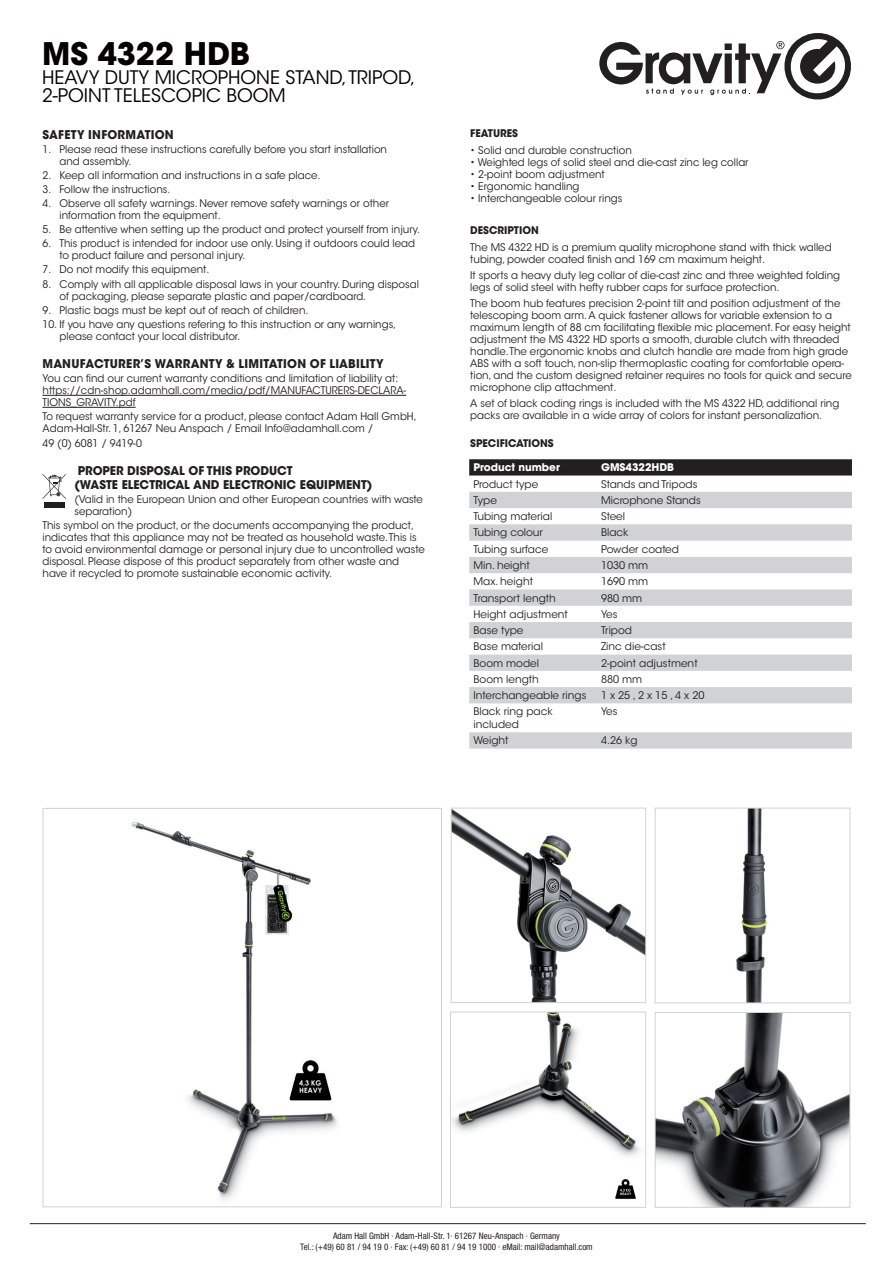
<style>
.page{position:relative;width:893px;height:1263px;background:#fff}
.page>*{position:absolute;margin:0;border:0;box-sizing:border-box;transform-origin:0 0}
.t1{font:700 30.9px "ITC Avant Garde Std";color:#030102}
.t2{font:18.6px/18.6px "ITC Avant Garde Std";color:#030102}
.t3{font:700 12px/14.1px "ITC Avant Garde Std";color:#231f20}
.t4{font:700 12px "ITC Avant Garde Std";letter-spacing:.02em;color:#231f20}
.t5{font:10.5px/12px "ITC Avant Garde Std";color:#231f20}
.t6{font:700 10.5px "ITC Avant Garde Std";color:#231f20}
.t7{font:700 10.5px "ITC Avant Garde Std";color:#fff}
.t8{font:condensed 9px/10.8px "Helvetica Neue LT Pro";color:#231f20;text-align:center}
</style>
<div class="page">
<hr style="left:43px;top:395px;width:363px;height:1px;background:#231f20">
<hr style="left:43px;top:407px;width:93px;height:1px;background:#231f20">
<div style="left:44px;top:503px;width:21px;height:5px;background:#231f20"></div>
<svg style="left:43px;top:474px;width:23px;height:25px"></svg>
<hr style="left:30px;top:1223px;width:836px;height:1px;background:#231f20">
<svg style="left:599px;top:33px;width:252px;height:67px"></svg>
<div style="left:469px;top:459px;width:383px;height:16px;background:#231f20"></div>
<svg style="left:469px;top:492px;width:383px;height:256px"></svg>
<img style="left:452px;top:1014px;width:189px;height:185px">
<div style="left:450px;top:1012px;width:196px;height:196px;border:1px solid #d1d2d4"></div>
<img style="left:657px;top:1014px;width:191px;height:192px">
<div style="left:655px;top:1012px;width:195px;height:196px;border:1px solid #d1d2d4"></div>
<img style="left:131px;top:821px;width:207px;height:379px">
<img style="left:453px;top:810px;width:191px;height:191px">
<div style="left:451px;top:808px;width:195px;height:195px;border:1px solid #d1d2d4"></div>
<img style="left:736px;top:810px;width:31px;height:191px">
<div style="left:655px;top:808px;width:195px;height:195px;border:1px solid #d1d2d4"></div>
<h1 class="t1" style="left:42px;top:34px;width:209px">MS 4322 HDB</h1>
<h2 class="t2" style="left:42px;top:68px;width:375px">HEAVY DUTY MICROPHONE STAND, TRIPOD,<br>2-POINT TELESCOPIC BOOM</h2>
<p class="t4" style="left:43px;top:126px;width:133px">SAFETY INFORMATION</p>
<p class="t5" style="left:60px;top:143px;width:329px;text-indent:-17px">1. Please read these instructions carefully before you start installation and assembly.</p>
<p class="t5" style="left:43px;top:169px;width:279px">2. Keep all information and instructions in a safe place.</p>
<p class="t5" style="left:43px;top:183px;width:129px">3. Follow the instructions.</p>
<p class="t5" style="left:60px;top:197px;width:331px;text-indent:-17px">4. Observe all safety warnings. Never remove safety warnings or other information from the equipment.</p>
<p class="t5" style="left:43px;top:224px;width:379px">5. Be attentive when setting up the product and protect yourself from injury.</p>
<p class="t5" style="left:60px;top:238px;width:357px;text-indent:-17px">6. This product is intended for indoor use only. Using it outdoors could lead to product failure and personal injury.</p>
<p class="t5" style="left:43px;top:264px;width:168px">7. Do not modify this equipment.</p>
<p class="t5" style="left:60px;top:278px;width:361px;text-indent:-17px">8. Comply with all applicable disposal laws in your country. During disposal of packaging, please separate plastic and paper/cardboard.</p>
<p class="t5" style="left:43px;top:304px;width:267px">9. Plastic bags must be kept out of reach of children.</p>
<p class="t5" style="left:60px;top:318px;width:338px;text-indent:-17px">10. If you have any questions refering to this instruction or any warnings, please contact your local distributor.</p>
<p class="t3" style="left:43px;top:357px;width:343px">MANUFACTURER’S WARRANTY &amp; LIMITATION OF LIABILITY</p>
<p class="t5" style="left:43px;top:373px;width:365px">You can find our current warranty conditions and limitation of liability at: https://cdn-shop.adamhall.com/media/pdf/MANUFACTURERS-DECLARA-<br>TIONS_GRAVITY.pdf</p>
<p class="t5" style="left:43px;top:411px;width:376px">To request warranty service for a product, please contact Adam Hall GmbH,<br>Adam-Hall-Str. 1, 61267 Neu Anspach / Email Info@adamhall.com /</p>
<p class="t5" style="left:43px;top:437px;width:101px">49 (0) 6081 / 9419-0</p>
<p class="t3" style="left:74px;top:463px;width:299px">PROPER DISPOSAL OF THIS PRODUCT<br>(WASTE ELECTRICAL AND ELECTRONIC EQUIPMENT)</p>
<p class="t5" style="left:74px;top:493px;width:350px">(Valid in the European Union and other European countries with waste separation)</p>
<p class="t5" style="left:43px;top:519px;width:384px">This symbol on the product, or the documents accompanying the product, indicates that this appliance may not be treated as household waste. This is to avoid environmental damage or personal injury due to uncontrolled waste disposal. Please dispose of this product separately from other waste and have it recycled to promote sustainable economic activity.</p>
<p class="t6" style="left:470px;top:127px;width:49px">FEATURES</p>
<p class="t5" style="left:470px;top:144px;width:163px">• Solid and durable construction</p>
<p class="t5" style="left:470px;top:156px;width:280px">• Weighted legs of solid steel and die-cast zinc leg collar</p>
<p class="t5" style="left:470px;top:168px;width:136px">• 2-point boom adjustment</p>
<p class="t5" style="left:470px;top:180px;width:111px">• Ergonomic handling</p>
<p class="t5" style="left:470px;top:192px;width:154px">• Interchangeable colour rings</p>
<p class="t6" style="left:470px;top:224px;width:70px">DESCRIPTION</p>
<p class="t5" style="left:470px;top:241px;width:363px">The MS 4322 HD is a premium quality microphone stand with thick walled tubing, powder coated finish and 169 cm maximum height.</p>
<p class="t5" style="left:470px;top:269px;width:371px">It sports a heavy duty leg collar of die-cast zinc and three weighted folding legs of solid steel with hefty rubber caps for surface protection.</p>
<p class="t5" style="left:470px;top:297px;width:383px">The boom hub features precision 2-point tilt and position adjustment of the telescoping boom arm. A quick fastener allows for variable extension to a maximum length of 88 cm facilitating flexible mic placement. For easy height adjustment the MS 4322 HD sports a smooth, durable clutch with threaded handle. The ergonomic knobs and clutch handle are made from high grade ABS with a soft touch, non-slip thermoplastic coating for comfortable opera&shy;tion, and the custom designed retainer requires no tools for quick and secure microphone clip attachment.</p>
<p class="t5" style="left:470px;top:398px;width:370px">A set of black coding rings is included with the MS 4322 HD, additional ring packs are available in a wide array of colors for instant personalization.</p>
<p class="t6" style="left:470px;top:437px;width:85px">SPECIFICATIONS</p>
<p class="t7" style="left:473px;top:461px;width:88px">Product number</p>
<p class="t7" style="left:601px;top:461px;width:75px">GMS4322HDB</p>
<p class="t5" style="left:473px;top:478px;width:66px">Product type</p>
<p class="t5" style="left:601px;top:478px;width:98px">Stands and Tripods</p>
<p class="t5" style="left:473px;top:494px;width:25px">Type</p>
<p class="t5" style="left:601px;top:494px;width:101px">Microphone Stands</p>
<p class="t5" style="left:473px;top:510px;width:80px">Tubing material</p>
<p class="t5" style="left:601px;top:510px;width:26px">Steel</p>
<p class="t5" style="left:473px;top:527px;width:71px">Tubing colour</p>
<p class="t5" style="left:601px;top:527px;width:29px">Black</p>
<p class="t5" style="left:473px;top:543px;width:76px">Tubing surface</p>
<p class="t5" style="left:601px;top:543px;width:80px">Powder coated</p>
<p class="t5" style="left:473px;top:559px;width:58px">Min. height</p>
<p class="t5" style="left:601px;top:559px;width:49px">1030 mm</p>
<p class="t5" style="left:473px;top:576px;width:61px">Max. height</p>
<p class="t5" style="left:601px;top:576px;width:49px">1690 mm</p>
<p class="t5" style="left:473px;top:592px;width:84px">Transport length</p>
<p class="t5" style="left:601px;top:592px;width:43px">980 mm</p>
<p class="t5" style="left:473px;top:608px;width:96px">Height adjustment</p>
<p class="t5" style="left:601px;top:608px;width:18px">Yes</p>
<p class="t5" style="left:473px;top:624px;width:52px">Base type</p>
<p class="t5" style="left:601px;top:624px;width:33px">Tripod</p>
<p class="t5" style="left:473px;top:641px;width:71px">Base material</p>
<p class="t5" style="left:601px;top:641px;width:66px">Zinc die-cast</p>
<p class="t5" style="left:473px;top:657px;width:67px">Boom model</p>
<p class="t5" style="left:601px;top:657px;width:98px">2-point adjustment</p>
<p class="t5" style="left:473px;top:673px;width:67px">Boom length</p>
<p class="t5" style="left:601px;top:673px;width:43px">880 mm</p>
<p class="t5" style="left:473px;top:689px;width:114px">Interchangeable rings</p>
<p class="t5" style="left:601px;top:689px;width:105px">1 x 25 , 2 x 15 , 4 x 20</p>
<p class="t5" style="left:473px;top:705px;width:81px;line-height:12.6px">Black ring pack included</p>
<p class="t5" style="left:601px;top:706px;width:18px">Yes</p>
<p class="t5" style="left:473px;top:735px;width:37px">Weight</p>
<p class="t5" style="left:601px;top:735px;width:38px">4.26 kg</p>
<p class="t8" style="left:300px;top:1230px;width:294px">Adam Hall GmbH · Adam-Hall-Str. 1· 61267 Neu-Anspach · Germany<br>Tel.: (+49) 60 81 / 94 19 0 · Fax: (+49) 60 81 / 94 19 1000 · eMail: mail@adamhall.com</p>
</div>
